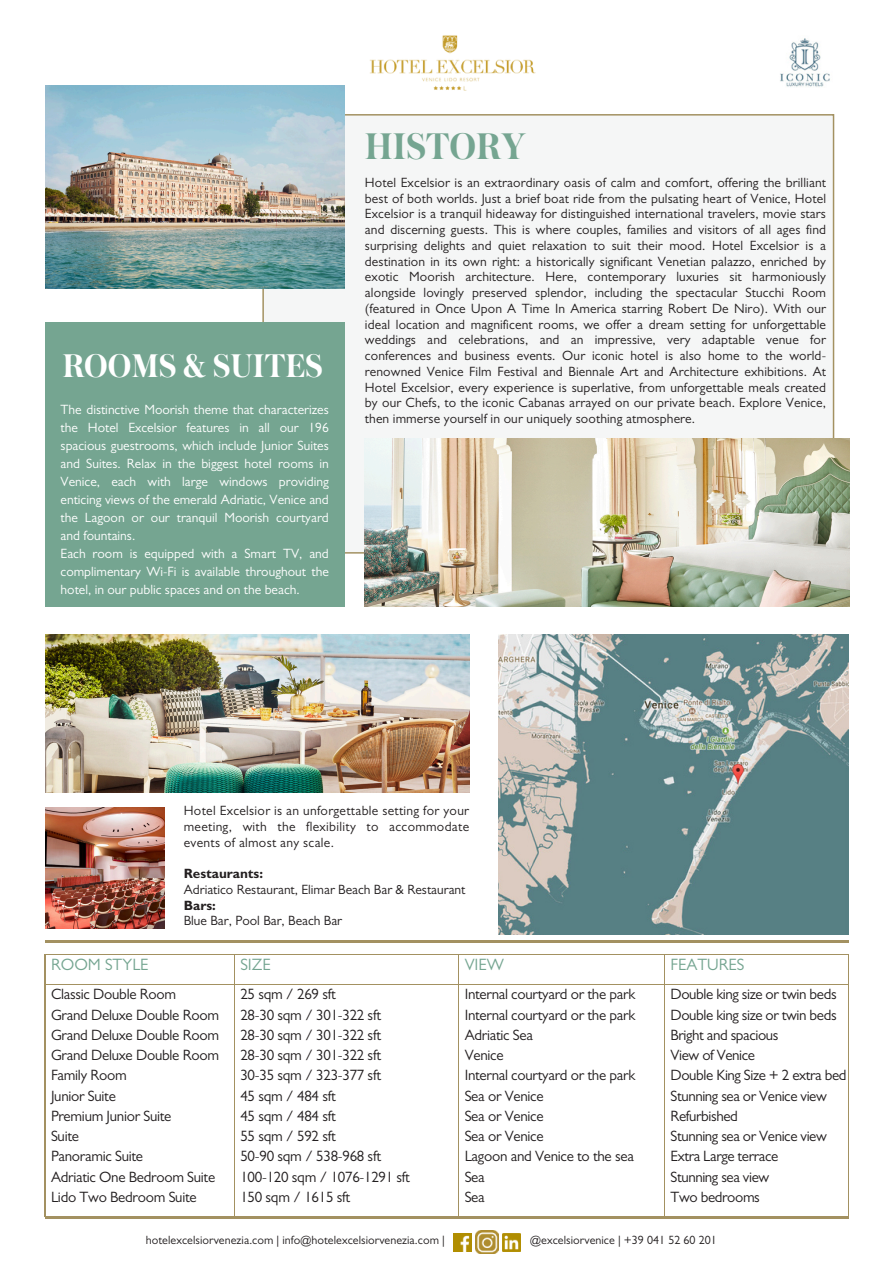
<style>
.page{position:relative;width:894px;height:1264px;background:#fff}
.page>*{position:absolute;margin:0;border:0;box-sizing:border-box;transform-origin:0 0}
.t1{font:600 39px "Austin";color:#75a591}
.t2{font:600 34.5px "Austin";color:#fff}
.t3{font:16.5px "Gill Sans MT Pro";color:#75a591}
.t4{font:15px/20.2px "Gill Sans";letter-spacing:-.02em;color:#231f20}
.t5{font:13.5px/15.8px "Gill Sans MT Pro";letter-spacing:.01em;color:#231f20;text-align:justify}
.t6{font:13.5px/18px "Gill Sans MT Pro";color:#fff}
.t7{font:13.5px/15.8px "Gill Sans";color:#231f20;text-align:justify}
.t8{font:12px "Gill Sans";letter-spacing:.005em;color:#231f20}
.s1{font-weight:700}
</style>
<div class="page">
<div style="left:262px;top:114px;width:572px;height:439px;background:#f5f6f6"></div>
<img style="left:365px;top:439px;width:483px;height:167px">
<img style="left:45px;top:85px;width:299px;height:204px">
<img style="left:498px;top:634px;width:350px;height:300px">
<div style="left:45px;top:322px;width:299px;height:285px;background:#75a591"></div>
<img style="left:340px;top:35px;width:213px;height:91px">
<img style="left:45px;top:634px;width:424px;height:158px">
<hr style="left:45px;top:941px;width:803px;height:1px;background:#a39161">
<hr style="left:45px;top:1217px;width:803px;height:1px;background:#a39161">
<hr style="left:45px;top:954px;width:189px;height:1px;background:#a39161">
<hr style="left:45px;top:954px;width:1px;height:30px;background:#a39161">
<hr style="left:234px;top:954px;width:224px;height:1px;background:#a39161">
<hr style="left:234px;top:954px;width:1px;height:30px;background:#a39161">
<hr style="left:458px;top:954px;width:206px;height:1px;background:#a39161">
<hr style="left:458px;top:954px;width:1px;height:30px;background:#a39161">
<hr style="left:664px;top:954px;width:184px;height:1px;background:#a39161">
<hr style="left:664px;top:954px;width:1px;height:30px;background:#a39161">
<hr style="left:848px;top:954px;width:1px;height:30px;background:#a39161">
<hr style="left:45px;top:984px;width:189px;height:1px;background:#a39161">
<hr style="left:45px;top:984px;width:1px;height:232px;background:#a39161">
<hr style="left:234px;top:984px;width:224px;height:1px;background:#a39161">
<hr style="left:234px;top:984px;width:1px;height:232px;background:#a39161">
<hr style="left:458px;top:984px;width:206px;height:1px;background:#a39161">
<hr style="left:458px;top:984px;width:1px;height:232px;background:#a39161">
<hr style="left:664px;top:984px;width:184px;height:1px;background:#a39161">
<hr style="left:664px;top:984px;width:1px;height:232px;background:#a39161">
<hr style="left:848px;top:984px;width:1px;height:232px;background:#a39161">
<hr style="left:45px;top:1216px;width:189px;height:1px;background:#a39161">
<hr style="left:234px;top:1216px;width:224px;height:1px;background:#a39161">
<hr style="left:458px;top:1216px;width:206px;height:1px;background:#a39161">
<hr style="left:664px;top:1216px;width:184px;height:1px;background:#a39161">
<img style="left:45px;top:807px;width:120px;height:121px">
<img style="left:780px;top:38px;width:50px;height:49px">
<img style="left:453px;top:1233px;width:18px;height:18px">
<img style="left:475px;top:1230px;width:23px;height:23px">
<img style="left:502px;top:1233px;width:18px;height:18px">
<h1 class="t2" style="left:62px;top:351px;width:262px">ROOMS &amp; SUITES</h1>
<h4 class="t6" style="left:61px;top:402px;width:270px">The distinctive Moorish theme that characterizes the Hotel Excelsior features in all our 196 spacious guestrooms, which include Junior Suites and Suites. Relax in the biggest hotel rooms in Venice, each with large windows providing enticing views of the emerald Adriatic, Venice and the Lagoon or our tranquil Moorish courtyard and fountains.<br>Each room is equipped with a Smart TV, and complimentary Wi-Fi is available throughout the hotel, in our public spaces and on the beach.</h4>
<p class="t1" style="left:365px;top:129px;width:163px">HISTORY</p>
<p class="t5" style="left:365px;top:176px;width:462px">Hotel Excelsior is an extraordinary oasis of calm and comfort, offering the brilliant best of both worlds. Just a brief boat ride from the pulsating heart of Venice, Hotel Excelsior is a tranquil hideaway for distinguished international travelers, movie stars and discerning guests. This is where couples, families and visitors of all ages find surprising delights and quiet relaxation to suit their mood. Hotel Excelsior is a destination in its own right: a historically significant Venetian palazzo, enriched by exotic Moorish architecture. Here, contemporary luxuries sit harmoniously alongside lovingly preserved splendor, including the spectacular Stucchi Room (featured in Once Upon A Time In America starring Robert De Niro). With our ideal location and magnificent rooms, we offer a dream setting for unforgettable weddings and celebrations, and an impressive, very adaptable venue for conferences and business events. Our iconic hotel is also home to the world&shy;renowned Venice Film Festival and Biennale Art and Architecture exhibitions. At Hotel Excelsior, every experience is superlative, from unforgettable meals created by our Chefs, to the iconic Cabanas arrayed on our private beach. Explore Venice, then immerse yourself in our uniquely soothing atmosphere.</p>
<p class="t7" style="left:184px;top:804px;width:287px">Hotel Excelsior is an unforgettable setting for your meeting, with the flexibility to accommodate events of almost any scale.</p>
<p class="t7" style="left:184px;top:867px;width:283px;text-align:left"><span class="s1">Restaurants:<br></span>Adriatico Restaurant, Elimar Beach Bar &amp; Restaurant<br><span class="s1">Bars:<br></span>Blue Bar, Pool Bar, Beach Bar</p>
<h4 class="t3" style="left:51px;top:958px;width:99px">ROOM STYLE</h4>
<p class="t3" style="left:240px;top:958px;width:32px">SIZE</p>
<p class="t3" style="left:464px;top:958px;width:41px">VIEW</p>
<p class="t3" style="left:670px;top:958px;width:75px">FEATURES</p>
<h4 class="t4" style="left:51px;top:986px;width:169px">Classic Double Room<br>Grand Deluxe Double Room<br>Grand Deluxe Double Room<br>Grand Deluxe Double Room<br>Family Room<br>Junior Suite<br>Premium Junior Suite<br>Suite<br>Panoramic Suite<br>Adriatic One Bedroom Suite<br>Lido Two Bedroom Suite</h4>
<h4 class="t4" style="left:240px;top:986px;width:171px">25 sqm / 269 sft<br>28-30 sqm / 301-322 sft<br>28-30 sqm / 301-322 sft<br>28-30 sqm / 301-322 sft<br>30-35 sqm / 323-377 sft<br>45 sqm / 484 sft<br>45 sqm / 484 sft<br>55 sqm / 592 sft<br>50-90 sqm / 538-968 sft<br>100-120 sqm / 1076-1291 sft<br>150 sqm / 1615 sft</h4>
<p class="t4" style="left:464px;top:986px;width:172px">Internal courtyard or the park<br>Internal courtyard or the park<br>Adriatic Sea<br>Venice<br>Internal courtyard or the park<br>Sea or Venice<br>Sea or Venice<br>Sea or Venice<br>Lagoon and Venice to the sea<br>Sea<br>Sea</p>
<h2 class="t4" style="left:670px;top:986px;width:177px">Double king size or twin beds<br>Double king size or twin beds<br>Bright and spacious<br>View of Venice<br>Double King Size + 2 extra bed<br>Stunning sea or Venice view<br>Refurbished<br>Stunning sea or Venice view<br>Extra Large terrace<br>Stunning sea view<br>Two bedrooms</h2>
<h3 class="t8" style="left:146px;top:1235px;width:300px">hotelexcelsiorvenezia.com | info@hotelexcelsiorvenezia.com |</h3>
<h3 class="t8" style="left:530px;top:1235px;width:188px">@excelsiorvenice | +39 041 52 60 201</h3>
</div>
